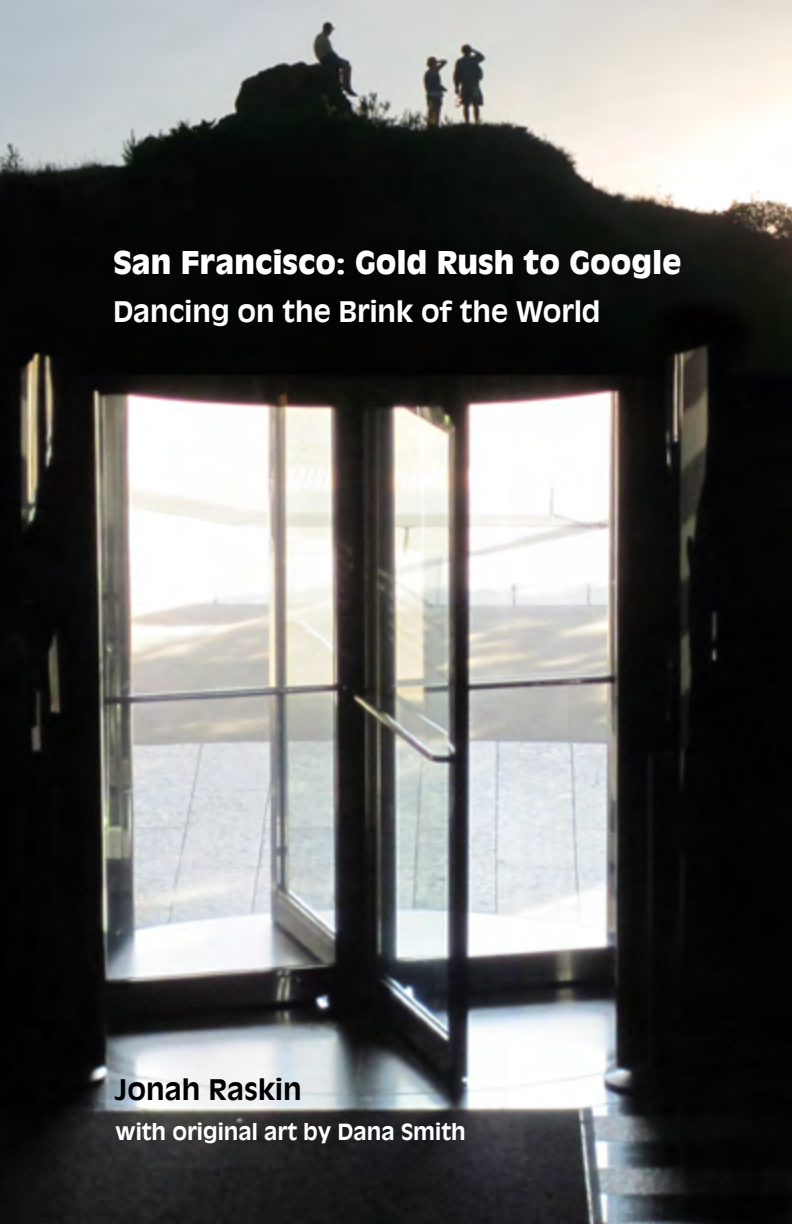
<style>
.page{position:relative;width:792px;height:1224px;background:#fff}
.page>*{position:absolute;margin:0;border:0;box-sizing:border-box;transform-origin:0 0}
.t1{font:900 31px "Antique Olive";color:#fff}
.t2{font:700 28px "Antique Olive";color:#fff}
.t3{font:700 28px "Antique Olive";color:#000}
.t4{font:700 22px "Antique Olive";color:#fff}
</style>
<div class="page">
<img style="left:0;top:0;width:792px;height:1224px">
<p class="t1" style="left:113px;top:244px;width:570px">San Francisco: Gold Rush to Google</p>
<p class="t2" style="left:113px;top:294px;width:489px">Dancing on the Brink of the World</p>
<p class="t3" style="left:115px;top:1072px;width:188px">Jonah Raskin</p>
<p class="t4" style="left:115px;top:1118px;width:352px">with original art by Dana Smith</p>
</div>
